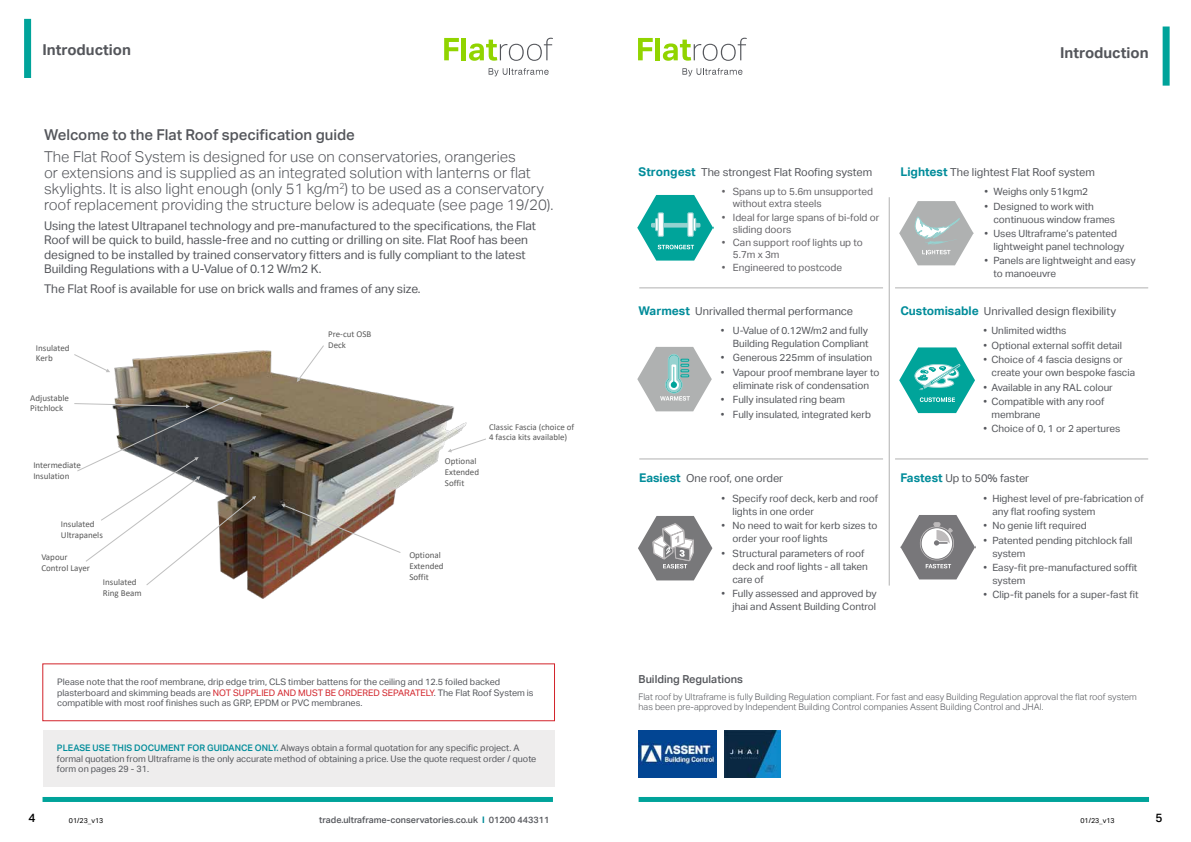
<style>
.page{position:relative;width:1191px;height:842px;background:#fff}
.page>*{position:absolute;margin:0;border:0;box-sizing:border-box;transform-origin:0 0}
.t1{font:300 15px/16px "Aktiv Grotesk";color:#54565b}
.t2{font:500 15px "Aktiv Grotesk";color:#54565b}
.t3{font:700 15px "Aktiv Grotesk";color:#54565b}
.t4{font:12px/14.4px "Aktiv Grotesk";color:#54565b}
.t5{font:500 12px "Aktiv Grotesk";color:#000}
.t6{font:11px "Aktiv Grotesk";color:#54565b}
.t7{font:500 11px "Aktiv Grotesk";color:#54565b}
.t8{font:10px/13px "Aktiv Grotesk";color:#54565b}
.t9{font:10px/12px "Aktiv Grotesk";color:#656468}
.t10{font:9px/10.8px "Aktiv Grotesk";color:#54565b}
.t11{font:300 9px/10.8px "Aktiv Grotesk";color:#54565b}
.t12{font:9px/10.8px "Calibri";color:#595959}
.t13{font:500 9px "Aktiv Grotesk";color:#54565b}
.t14{font:8.9px/10.7px "Calibri";color:#595959}
.t15{font:7px "Aktiv Grotesk";color:#000}
.s1{font-weight:700;font-size:12px;color:#008c9a}
.s2{color:#d2232a}
.s3{font-weight:500;color:#008c9a}
.s4{font-weight:700;color:#008c9a}
</style>
<div class="page">
<div style="left:638px;top:797px;width:511px;height:5px;background:#00a39a"></div>
<div style="left:43px;top:797px;width:510px;height:5px;background:#00a39a"></div>
<svg style="left:444px;top:38px;width:15px;height:22px"></svg>
<hr style="left:462px;top:38px;width:4px;height:22px;background:#91d400">
<svg style="left:469px;top:38px;width:84px;height:23px"></svg>
<svg style="left:488px;top:68px;width:60px;height:8px"></svg>
<svg style="left:638px;top:38px;width:15px;height:22px"></svg>
<div style="left:655px;top:38px;width:5px;height:22px;background:#91d400"></div>
<svg style="left:663px;top:38px;width:84px;height:23px"></svg>
<svg style="left:682px;top:68px;width:60px;height:8px"></svg>
<img style="left:106px;top:350px;width:361px;height:249px">
<svg style="left:74px;top:354px;width:36px;height:18px"></svg>
<svg style="left:297px;top:345px;width:27px;height:37px"></svg>
<img style="left:281px;top:504px;width:120px;height:49px">
<svg style="left:447px;top:438px;width:39px;height:14px"></svg>
<svg style="left:74px;top:397px;width:182px;height:189px"></svg>
<div style="left:1162px;top:27px;width:7px;height:59px;background:#00a39a"></div>
<svg style="left:637px;top:195px;width:76px;height:66px"></svg>
<svg style="left:638px;top:516px;width:74px;height:64px"></svg>
<svg style="left:899px;top:201px;width:75px;height:64px"></svg>
<svg style="left:899px;top:347px;width:76px;height:66px"></svg>
<svg style="left:900px;top:515px;width:75px;height:64px"></svg>
<svg style="left:637px;top:347px;width:75px;height:64px"></svg>
<hr style="left:889px;top:197px;width:1px;height:389px;background:#b1b1b1">
<hr style="left:639px;top:288px;width:244px;height:1px;background:#b1b1b1">
<hr style="left:895px;top:288px;width:253px;height:1px;background:#b1b1b1">
<hr style="left:639px;top:459px;width:244px;height:1px;background:#b1b1b1">
<hr style="left:895px;top:459px;width:253px;height:1px;background:#b1b1b1">
<div style="left:43px;top:730px;width:511px;height:56px;background:#eeeded"></div>
<div style="left:24px;top:19px;width:7px;height:59px;background:#00a39a"></div>
<div style="left:43px;top:664px;width:512px;height:57px;border:1px solid #d2232a"></div>
<img style="left:724px;top:730px;width:56px;height:47px">
<img style="left:638px;top:730px;width:78px;height:47px">
<h1 class="t3" style="left:43px;top:41px;width:90px">Introduction</h1>
<h1 class="t2" style="left:44px;top:126px;width:312px">Welcome to the Flat Roof specification guide</h1>
<p class="t1" style="left:44px;top:149px;width:511px">The Flat Roof System is designed for use on conservatories, orangeries<br>or extensions and is supplied as an integrated solution with lanterns or flat skylights. It is also light enough (only 51 kg/m<sup>2</sup>) to be used as a conservatory roof replacement providing the structure below is adequate (see page 19/20).</p>
<p class="t4" style="left:44px;top:219px;width:493px">Using the latest Ultrapanel technology and pre-manufactured to the specifications, the Flat Roof will be quick to build, hassle-free and no cutting or drilling on site. Flat Roof has been designed to be installed by trained conservatory fitters and is fully compliant to the latest Building Regulations with a U-Value of 0.12 W/m2 K.</p>
<p class="t4" style="left:44px;top:282px;width:378px">The Flat Roof is available for use on brick walls and frames of any size.</p>
<p class="t12" style="left:36px;top:342px;width:35px">Insulated<br>Kerb</p>
<p class="t12" style="left:30px;top:392px;width:40px">Adjustable<br>Pitchlock</p>
<p class="t12" style="left:33px;top:459px;width:49px">Intermediate<br>Insulation</p>
<p class="t12" style="left:61px;top:518px;width:44px">Insulated<br>Ultrapanels</p>
<p class="t12" style="left:41px;top:552px;width:50px">Vapour<br>Control Layer</p>
<p class="t12" style="left:103px;top:576px;width:40px">Insulated<br>Ring Beam</p>
<p class="t14" style="left:328px;top:329px;width:45px">Pre-cut OSB<br>Deck</p>
<p class="t12" style="left:445px;top:456px;width:36px">Optional<br>Extended<br>Soffit</p>
<p class="t14" style="left:489px;top:421px;width:87px">Classic Fascia (choice of<br>4 fascia kits available)</p>
<p class="t12" style="left:409px;top:550px;width:36px">Optional<br>Extended<br>Soffit</p>
<h1 class="t3" style="left:1060px;top:44px;width:90px">Introduction</h1>
<p class="t6" style="left:638px;top:165px;width:235px"><span class="s1">Strongest</span> The strongest Flat Roofing system</p>
<p class="t9" style="left:733px;top:186px;width:142px;text-indent:-11px">• Spans up to 5.6m unsupported without extra steels</p>
<p class="t9" style="left:733px;top:211px;width:148px;text-indent:-11px">• Ideal for large spans of bi-fold or sliding doors</p>
<p class="t9" style="left:733px;top:236px;width:131px;text-indent:-11px">• Can support roof lights up to<br>5.7m x 3m</p>
<p class="t9" style="left:722px;top:262px;width:122px">• Engineered to postcode</p>
<p class="t6" style="left:638px;top:305px;width:216px"><span class="s1">Warmest</span> Unrivalled thermal performance</p>
<p class="t8" style="left:721px;top:324px;width:149px;text-align:right">• U-Value of 0.12W/m2 and fully<br>Building Regulation Compliant</p>
<p class="t8" style="left:721px;top:351px;width:153px">• Generous 225mm of insulation</p>
<p class="t8" style="left:721px;top:366px;width:160px;text-align:center">• Vapour proof membrane layer to eliminate risk of condensation</p>
<p class="t8" style="left:721px;top:393px;width:126px">• Fully insulated ring beam</p>
<p class="t8" style="left:721px;top:408px;width:152px">• Fully insulated, integrated kerb</p>
<p class="t6" style="left:639px;top:472px;width:146px"><span class="s1">Easiest</span> One roof, one order</p>
<p class="t8" style="left:732px;top:492px;width:147px;text-indent:-11px">• Specify roof deck, kerb and roof lights in one order</p>
<p class="t8" style="left:732px;top:519px;width:146px;text-indent:-11px">• No need to wait for kerb sizes to order your roof lights</p>
<p class="t8" style="left:732px;top:547px;width:137px;text-indent:-11px">• Structural parameters of roof deck and roof lights - all taken care of</p>
<p class="t8" style="left:721px;top:587px;width:157px;text-align:right">• Fully assessed and approved by jhai and Assent Building Control</p>
<p class="t6" style="left:900px;top:165px;width:196px"><span class="s1">Lightest</span> The lightest Flat Roof system</p>
<p class="t8" style="left:984px;top:185px;width:105px">• Weighs only 51kgm2</p>
<p class="t8" style="left:993px;top:200px;width:123px;text-indent:-9px">• Designed to work with continuous window frames</p>
<p class="t8" style="left:993px;top:227px;width:132px;text-indent:-9px">• Uses Ultraframe’s patented lightweight panel technology</p>
<p class="t8" style="left:993px;top:254px;width:144px;text-indent:-9px">• Panels are lightweight and easy to manoeuvre</p>
<p class="t6" style="left:900px;top:305px;width:217px"><span class="s1">Customisable</span> Unrivalled design flexibility</p>
<p class="t8" style="left:983px;top:324px;width:85px">• Unlimited widths</p>
<p class="t8" style="left:983px;top:339px;width:140px">• Optional external soffit detail</p>
<p class="t8" style="left:991px;top:353px;width:145px;text-indent:-8px">• Choice of 4 fascia designs or create your own bespoke fascia</p>
<p class="t8" style="left:983px;top:381px;width:131px">• Available in any RAL colour</p>
<p class="t8" style="left:991px;top:395px;width:115px;text-indent:-8px">• Compatible with any roof membrane</p>
<p class="t8" style="left:983px;top:422px;width:138px">• Choice of 0, 1 or 2 apertures</p>
<p class="t6" style="left:900px;top:472px;width:130px"><span class="s1">Fastest</span> Up to 50% faster</p>
<p class="t8" style="left:992px;top:492px;width:153px;text-indent:-9px">• Highest level of pre-fabrication of any flat roofing system</p>
<p class="t8" style="left:983px;top:519px;width:105px">• No genie lift required</p>
<p class="t8" style="left:992px;top:534px;width:141px;text-indent:-9px">• Patented pending pitchlock fall system</p>
<p class="t8" style="left:992px;top:561px;width:147px;text-indent:-9px">• Easy-fit pre-manufactured soffit system</p>
<p class="t8" style="left:983px;top:588px;width:157px">• Clip-fit panels for a super-fast fit</p>
<p class="t10" style="left:57px;top:676px;width:478px">Please note that the roof membrane, drip edge trim, CLS timber battens for the ceiling and 12.5 foiled backed plasterboard and skimming beads are <span class="s2">NOT SUPPLIED AND MUST BE ORDERED SEPARATELY</span>. The Flat Roof System is compatible with most roof finishes such as GRP, EPDM or PVC membranes.</p>
<p class="t7" style="left:638px;top:673px;width:106px">Building Regulations</p>
<p class="t11" style="left:638px;top:691px;width:500px">Flat roof by Ultraframe is fully Building Regulation compliant. For fast and easy Building Regulation approval the flat roof system has been pre-approved by Independent Building Control companies Assent Building Control and JHAI.</p>
<p class="t10" style="left:57px;top:742px;width:481px"><span class="s3">PLEASE USE THIS DOCUMENT FOR GUIDANCE ONLY.</span> Always obtain a formal quotation for any specific project. A formal quotation from Ultraframe is the only accurate method of obtaining a price. Use the quote request order / quote form on pages 29 - 31.</p>
<p class="t5" style="left:28px;top:811px;width:9px">4</p>
<p class="t15" style="left:69px;top:816px;width:36px">01/23_v13</p>
<p class="t13" style="left:319px;top:814px;width:231px">trade.ultraframe-conservatories.co.uk <span class="s4">I</span> 01200 443311</p>
<p class="t15" style="left:1080px;top:816px;width:36px">01/23_v13</p>
<p class="t5" style="left:1155px;top:811px;width:9px">5</p>
</div>
